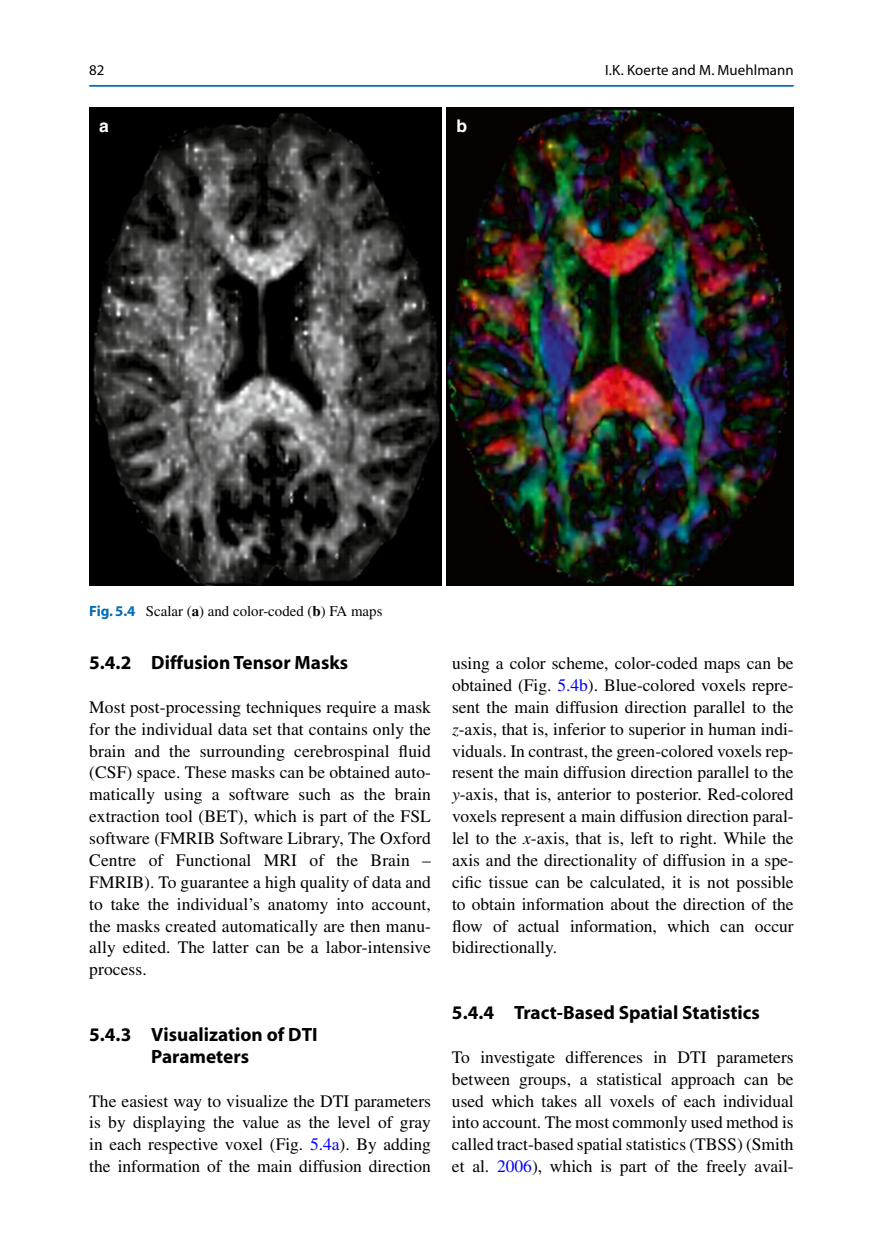
<style>
.page{position:relative;width:883px;height:1260px;background:#fff}
.page>*{position:absolute;margin:0;border:0;box-sizing:border-box;transform-origin:0 0}
.t1{font:700 19.25px/21.9px "Myriad";color:#000;text-align:center}
.t2{font:17.5px/21.9px "Times";color:#000;text-align:justify}
.t3{font:700 17.5px "Helvetica";color:#fff}
.t4{font:14.88px "Times";color:#000}
.t5{font:14.88px "Myriad";letter-spacing:.005em;color:#000}
.s1{font-family:"Myriad";font-weight:700;color:#006db7}
.s2{font-weight:700}
.s3{color:#0000fa}
.s4{font-style:italic}
</style>
<div class="page">
<img style="left:89px;top:107px;width:353px;height:478px">
<img style="left:447px;top:107px;width:347px;height:478px">
<hr style="left:89px;top:85px;width:705px;height:2px;background:#006db7">
<p class="t5" style="left:89px;top:63px;width:17px">82</p>
<p class="t3" style="left:99px;top:115px;width:11px">a</p>
<p class="t3" style="left:456px;top:115px;width:12px">b</p>
<p class="t5" style="left:605px;top:63px;width:190px">I.K. Koerte and M. Muehlmann</p>
<p class="t4" style="left:89px;top:603px;width:295px"><span class="s1">Fig. 5.4</span> Scalar (<span class="s2">a</span>) and color-coded (<span class="s2">b</span>) FA maps</p>
<p class="t1" style="left:89px;top:652px;width:260px">5.4.2 Diffusion Tensor Masks</p>
<p class="t2" style="left:89px;top:696px;width:343px">Most post-processing techniques require a mask for the individual data set that contains only the brain and the surrounding cerebrospinal fluid (CSF) space. These masks can be obtained auto&shy;matically using a software such as the brain extraction tool (BET), which is part of the FSL software (FMRIB Software Library, The Oxford Centre of Functional MRI of the Brain – FMRIB). To guarantee a high quality of data and to take the individual’s anatomy into account, the masks created automatically are then manu&shy;ally edited. The latter can be a labor-intensive process.</p>
<p class="t1" style="left:89px;top:1024px;width:230px">5.4.3 Visualization of DTI<br>Parameters</p>
<p class="t2" style="left:89px;top:1090px;width:343px">The easiest way to visualize the DTI parameters is by displaying the value as the level of gray in each respective voxel (Fig. <span class="s3">5.4a</span>). By adding the information of the main diffusion direction</p>
<p class="t2" style="left:452px;top:652px;width:343px">using a color scheme, color-coded maps can be obtained (Fig. <span class="s3">5.4b</span>). Blue-colored voxels repre&shy;sent the main diffusion direction parallel to the <span class="s4">z</span>-axis, that is, inferior to superior in human indi&shy;viduals. In contrast, the green-colored voxels rep&shy;resent the main diffusion direction parallel to the <span class="s4">y</span>-axis, that is, anterior to posterior. Red-colored voxels represent a main diffusion direction paral&shy;lel to the <span class="s4">x</span>-axis, that is, left to right. While the axis and the directionality of diffusion in a spe&shy;cific tissue can be calculated, it is not possible to obtain information about the direction of the flow of actual information, which can occur bidirectionally.</p>
<p class="t1" style="left:452px;top:1002px;width:309px">5.4.4 Tract-Based Spatial Statistics</p>
<p class="t2" style="left:452px;top:1046px;width:343px">To investigate differences in DTI parameters between groups, a statistical approach can be used which takes all voxels of each individual into account. The most commonly used method is called tract-based spatial statistics (TBSS) (Smith et al. <span class="s3">2006</span>), which is part of the freely avail-</p>
</div>
